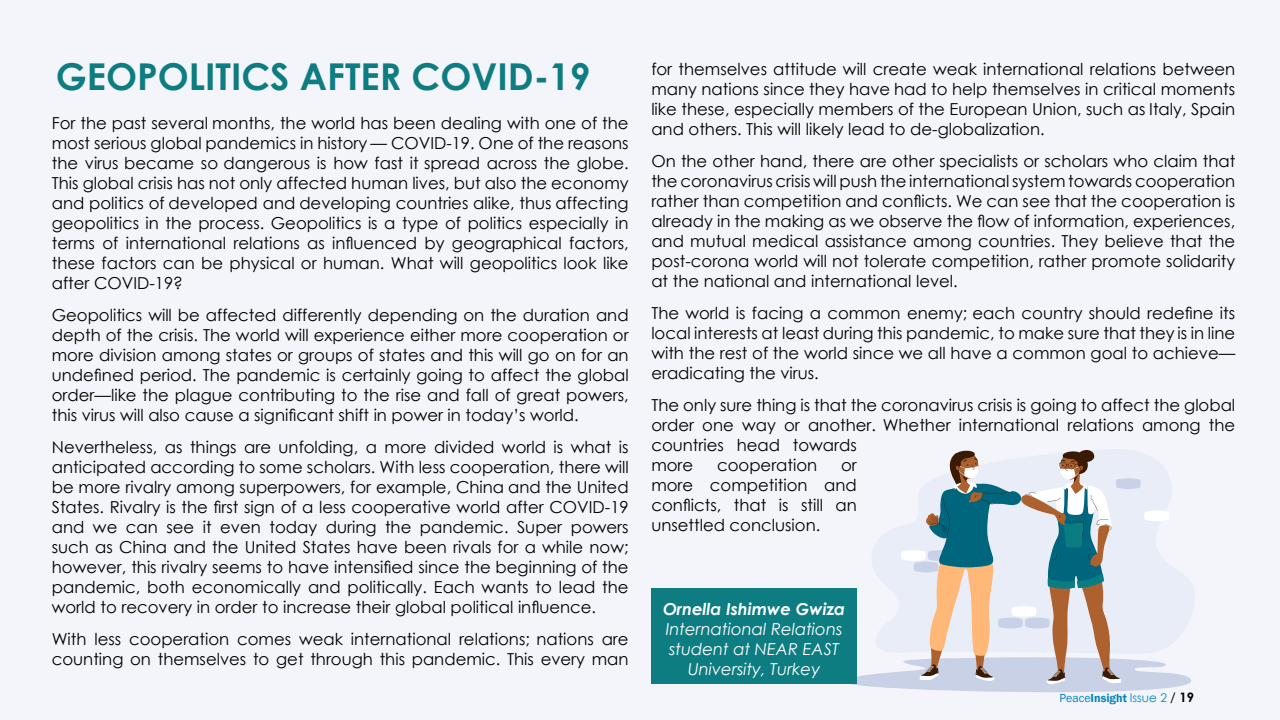
<style>
.page{position:relative;width:1280px;height:720px;background:#f4f5fa}
.page>*{position:absolute;margin:0;border:0;box-sizing:border-box;transform-origin:0 0}
.t1{font:700 37px "Century Gothic";color:#0d7d82}
.t2{font:16.5px/20px "Century Gothic";color:#000;text-align:justify}
.t3{font:italic 16.5px/20px "Century Gothic";color:#fff;text-align:center}
.t4{font:italic 700 16.5px "Century Gothic";color:#fff}
.t5{font:600 12px "Franklin Gothic";color:#0a84c0}
.s1{font-weight:400}
.s2{font-family:"Century Gothic";font-weight:400}
.s3{font-family:"Century Gothic";font-weight:400;font-size:13px;color:#000}
.s4{font-family:"Century Gothic";font-weight:700;font-size:13px;color:#000}
</style>
<div class="page">
<svg style="left:851px;top:450px;width:340px;height:243px"></svg>
<div style="left:651px;top:588px;width:206px;height:96px;background:#0d7d82"></div>
<h1 class="t1" style="left:56px;top:49px;width:537px">GEOPOLITICS AFTER COVID-19</h1>
<p class="t2" style="left:52px;top:112px;width:578px">For the past several months, the world has been dealing with one of the most serious global pandemics in history — COVID-19. One of the reasons the virus became so dangerous is how fast it spread across the globe.<br>This global crisis has not only affected human lives, but also the economy and politics of developed and developing countries alike, thus affecting geopolitics in the process. Geopolitics is a type of politics especially in terms of international relations as influenced by geographical factors, these factors can be physical or human. What will geopolitics look like after COVID-19?</p>
<p class="t2" style="left:52px;top:304px;width:578px">Geopolitics will be affected differently depending on the duration and depth of the crisis. The world will experience either more cooperation or more division among states or groups of states and this will go on for an undefined period. The pandemic is certainly going to affect the global order—like the plague contributing to the rise and fall of great powers, this virus will also cause a significant shift in power in today’s world.</p>
<p class="t2" style="left:52px;top:436px;width:578px">Nevertheless, as things are unfolding, a more divided world is what is anticipated according to some scholars. With less cooperation, there will be more rivalry among superpowers, for example, China and the United States. Rivalry is the first sign of a less cooperative world after COVID-19 and we can see it even today during the pandemic. Super powers such as China and the United States have been rivals for a while now; however, this rivalry seems to have intensified since the beginning of the pandemic, both economically and politically. Each wants to lead the world to recovery in order to increase their global political influence.</p>
<p class="t2" style="left:52px;top:628px;width:578px">With less cooperation comes weak international relations; nations are counting on themselves to get through this pandemic. This every man</p>
<p class="t2" style="left:651px;top:58px;width:585px">for themselves attitude will create weak international relations between many nations since they have had to help themselves in critical moments like these, especially members of the European Union, such as Italy, Spain and others. This will likely lead to de-globalization.</p>
<p class="t2" style="left:651px;top:150px;width:585px">On the other hand, there are other specialists or scholars who claim that the coronavirus crisis will push the international system towards cooperation rather than competition and conflicts. We can see that the cooperation is already in the making as we observe the flow of information, experiences, and mutual medical assistance among countries. They believe that the post-corona world will not tolerate competition, rather promote solidarity at the national and international level.</p>
<p class="t2" style="left:651px;top:302px;width:585px">The world is facing a common enemy; each country should redefine its local interests at least during this pandemic, to make sure that they is in line with the rest of the world since we all have a common goal to achieve— eradicating the virus.</p>
<p class="t2" style="left:651px;top:394px;width:585px;text-align:left">The only sure thing is that the coronavirus crisis is going to affect the global order one way or another. Whether international relations among the countries head towards<br>more</p>
<p class="t2" style="left:717px;top:454px;width:102px">cooperation</p>
<p class="t2" style="left:651px;top:454px;width:207px;text-indent:190px">or more competition and conflicts, that is still an unsettled conclusion.</p>
<p class="t4" style="left:663px;top:596px;width:184px">Ornella Ishimwe Gwiza</p>
<p class="t3" style="left:666px;top:618px;width:178px">International Relations student at NEAR EAST<br>University, Turkey</p>
<p class="t5" style="left:1060px;top:691px;width:136px"><span class="s1">Peace</span>Insight <span class="s2">Issue 2</span> <span class="s3">/</span> <span class="s4">19</span></p>
</div>
